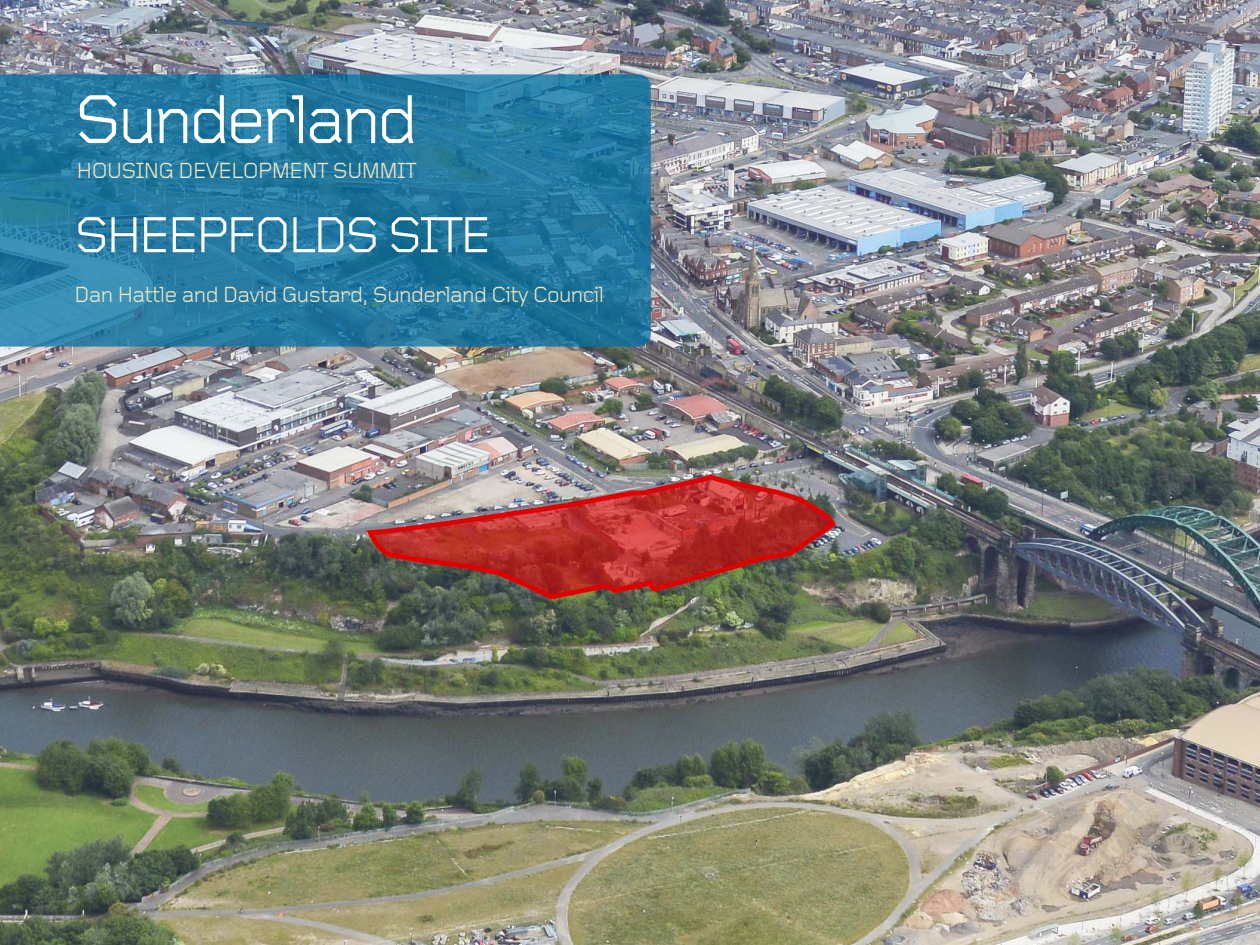
<style>
.page{position:relative;width:1260px;height:945px;background:#fff}
.page>*{position:absolute;margin:0;border:0;box-sizing:border-box;transform-origin:0 0}
.t1{font:71.75px "Foundry Gridnik";letter-spacing:-.05em;color:#fff}
.t2{font:52.5px "Foundry Gridnik";letter-spacing:-.05em;color:#fff}
.t3{font:22.75px "Foundry Gridnik";letter-spacing:-.025em;color:#ece7c6}
</style>
<div class="page">
<img style="left:0;top:0;width:1260px;height:945px">
<img style="left:0;top:74px;width:651px;height:273px">
<h1 class="t1" style="left:74px;top:95px;width:345px">Sunderland</h1>
<p class="t3" style="left:77px;top:163px;width:341px">HOUSING DEVELOPMENT SUMMIT</p>
<h2 class="t2" style="left:74px;top:217px;width:419px">SHEEPFOLDS SITE</h2>
<p class="t3" style="left:74px;top:286px;width:531px">Dan Hattle and David Gustard, Sunderland City Council</p>
</div>
